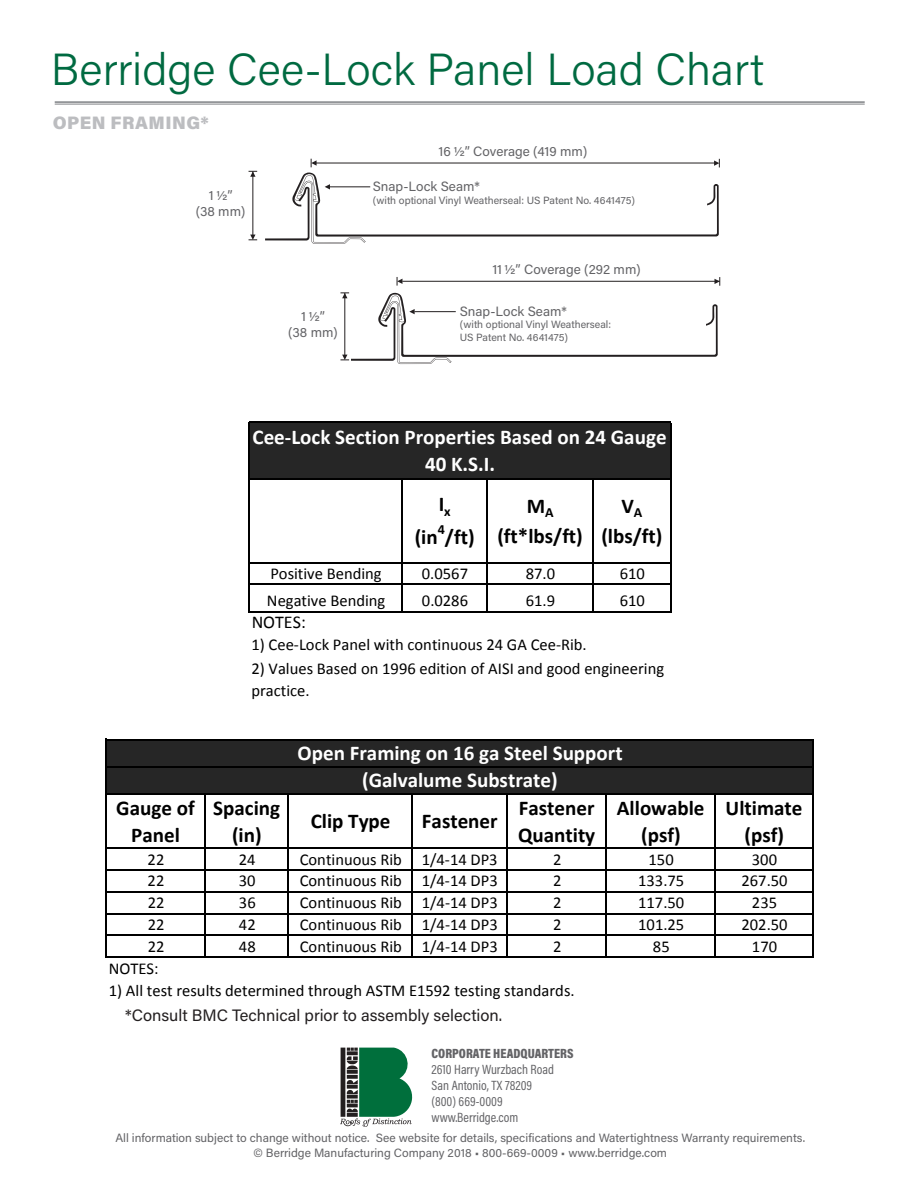
<style>
.page{position:relative;width:918px;height:1188px;background:#fff}
.page>*{position:absolute;margin:0;border:0;box-sizing:border-box;transform-origin:0 0}
.colors{font:300 45px "Acumin Pro";color:#006a41}
.t1{font:700 21px/27px "Calibri";color:#000;text-align:center}
.t2{font:700 21px/27.2px "Calibri";color:#fff;text-align:center}
.t3{font:900 18px "Acumin Pro";letter-spacing:.025em;color:#bcbdc0}
.t4{font:18px "Calibri";color:#000}
.t5{font:16.5px/21.8px "Calibri";color:#000}
.t6{font:16.5px "Acumin Pro";color:#231f20}
.t7{font:700 14.1px "Calibri";color:#000}
.colors-2{font:13.5px "Acumin Pro";color:#636366}
.t8{font:13.5px/16.2px "Acumin Pro Cond";color:#636366}
.t9{font:900 13.5px "Acumin Pro Cond";color:#636366}
.t10{font:12px "Acumin Pro";color:#636366}
.t11{font:10.5px/12.6px "Acumin Pro";color:#636366}
</style>
<div class="page">
<svg style="left:340px;top:1048px;width:72px;height:79px"></svg>
<hr style="left:55px;top:101px;width:810px;height:2px;background:#808285">
<hr style="left:55px;top:104px;width:810px;height:1px;background:#808285">
<svg style="left:249px;top:235px;width:8px;height:6px"></svg>
<svg style="left:249px;top:171px;width:8px;height:6px"></svg>
<hr style="left:253px;top:171px;width:1px;height:65px;background:#231f20">
<svg style="left:311px;top:159px;width:6px;height:8px"></svg>
<hr style="left:313px;top:163px;width:403px;height:1px;background:#231f20">
<svg style="left:714px;top:159px;width:6px;height:8px"></svg>
<svg style="left:397px;top:277px;width:5px;height:9px"></svg>
<hr style="left:402px;top:281px;width:318px;height:1px;background:#231f20">
<svg style="left:714px;top:277px;width:7px;height:9px"></svg>
<svg style="left:340px;top:293px;width:378px;height:71px"></svg>
<hr style="left:414px;top:311px;width:42px;height:1px;background:#231f20">
<svg style="left:265px;top:173px;width:454px;height:71px"></svg>
<hr style="left:330px;top:187px;width:40px;height:1px;background:#231f20">
<div style="left:107px;top:740px;width:706px;height:54px;background:#262626"></div>
<hr style="left:105px;top:739px;width:2px;height:219px;background:#000">
<hr style="left:812px;top:740px;width:2px;height:218px;background:#000">
<hr style="left:204px;top:795px;width:2px;height:163px;background:#000">
<hr style="left:288px;top:795px;width:1px;height:163px;background:#000">
<hr style="left:411px;top:795px;width:1px;height:163px;background:#000">
<hr style="left:506px;top:795px;width:2px;height:163px;background:#000">
<hr style="left:606px;top:795px;width:1px;height:163px;background:#000">
<hr style="left:714px;top:795px;width:2px;height:163px;background:#000">
<hr style="left:107px;top:739px;width:707px;height:1px;background:#000">
<hr style="left:107px;top:766px;width:707px;height:1px;background:#000">
<hr style="left:107px;top:793px;width:707px;height:2px;background:#000">
<hr style="left:107px;top:848px;width:707px;height:1px;background:#000">
<hr style="left:107px;top:869px;width:707px;height:2px;background:#000">
<hr style="left:107px;top:891px;width:707px;height:2px;background:#000">
<hr style="left:107px;top:913px;width:707px;height:1px;background:#000">
<hr style="left:107px;top:935px;width:707px;height:1px;background:#000">
<hr style="left:107px;top:956px;width:707px;height:2px;background:#000">
<div style="left:249px;top:423px;width:422px;height:56px;background:#262626"></div>
<hr style="left:248px;top:422px;width:1px;height:58px;background:#000">
<hr style="left:670px;top:423px;width:1px;height:55px;background:#000">
<hr style="left:248px;top:480px;width:1px;height:132px;background:#000">
<hr style="left:670px;top:478px;width:1px;height:134px;background:#000">
<hr style="left:401px;top:480px;width:2px;height:132px;background:#000">
<hr style="left:486px;top:480px;width:1px;height:132px;background:#000">
<hr style="left:592px;top:480px;width:2px;height:132px;background:#000">
<hr style="left:249px;top:422px;width:422px;height:1px;background:#000">
<hr style="left:249px;top:478px;width:421px;height:2px;background:#000">
<hr style="left:249px;top:562px;width:422px;height:1px;background:#000">
<hr style="left:249px;top:584px;width:422px;height:1px;background:#000">
<hr style="left:249px;top:611px;width:422px;height:1px;background:#000">
<p class="colors" style="left:51px;top:38px;width:715px">Berridge Cee-Lock Panel Load Chart</p>
<p class="t3" style="left:53px;top:110px;width:158px">OPEN FRAMING*</p>
<p class="colors-2" style="left:209px;top:186px;width:25px">1 ½”</p>
<p class="colors-2" style="left:196px;top:202px;width:51px">(38 mm)</p>
<p class="colors-2" style="left:301px;top:307px;width:25px">1 ½”</p>
<p class="colors-2" style="left:288px;top:323px;width:51px">(38 mm)</p>
<p class="colors-2" style="left:439px;top:142px;width:150px">16 ½” Coverage (419 mm)</p>
<p class="colors-2" style="left:373px;top:177px;width:108px">Snap-Lock Seam*</p>
<p class="t11" style="left:373px;top:193px;width:264px">(with optional Vinyl Weatherseal: US Patent No. 4641475)</p>
<p class="colors-2" style="left:492px;top:260px;width:150px">11 ½” Coverage (292 mm)</p>
<p class="colors-2" style="left:460px;top:302px;width:108px">Snap-Lock Seam*</p>
<p class="t11" style="left:460px;top:318px;width:153px">(with optional Vinyl Weatherseal:<br>US Patent No. 4641475)</p>
<p class="t2" style="left:253px;top:423px;width:416px">Cee‐Lock Section Properties Based on 24 Gauge<br>40 K.S.I.</p>
<p class="t1" style="left:415px;top:488px;width:61px;line-height:33.2px">I<sub>x<br></sub>(in /ft)</p>
<p class="t7" style="left:438px;top:520px;width:9px">4</p>
<p class="t1" style="left:497px;top:492px;width:87px;line-height:29.4px">M<sub>A </sub>(ft*lbs/ft)</p>
<p class="t1" style="left:601px;top:492px;width:63px;line-height:29.4px">V<sub>A </sub>(lbs/ft)</p>
<p class="t5" style="left:270px;top:563px;width:113px">Positive Bending</p>
<p class="t5" style="left:422px;top:563px;width:48px">0.0567</p>
<p class="t5" style="left:526px;top:563px;width:31px">87.0</p>
<p class="t5" style="left:620px;top:563px;width:27px">610</p>
<p class="t5" style="left:267px;top:590px;width:120px">Negative Bending</p>
<p class="t5" style="left:422px;top:590px;width:48px">0.0286</p>
<p class="t5" style="left:526px;top:590px;width:31px">61.9</p>
<p class="t5" style="left:620px;top:590px;width:27px">610</p>
<p class="t4" style="left:252px;top:611px;width:56px">NOTES:</p>
<p class="t5" style="left:251px;top:634px;width:337px">1) Cee‐Lock Panel with continuous 24 GA Cee‐Rib.</p>
<p class="t5" style="left:251px;top:657px;width:414px">2) Values Based on 1996 edition of AISI and good engineering practice.</p>
<p class="t1" style="left:116px;top:794px;width:80px">Gauge of<br>Panel</p>
<p class="t1" style="left:213px;top:794px;width:68px">Spacing (in)</p>
<p class="t2" style="left:298px;top:740px;width:327px">Open Framing on 16 ga Steel Support (Galvalume Substrate)</p>
<p class="t1" style="left:311px;top:808px;width:81px">Clip Type</p>
<p class="t1" style="left:422px;top:808px;width:77px">Fastener</p>
<p class="t1" style="left:518px;top:794px;width:79px;text-align:left">Fastener<br>Quantity</p>
<p class="t1" style="left:617px;top:794px;width:89px">Allowable (psf)</p>
<p class="t1" style="left:726px;top:794px;width:78px">Ultimate (psf)</p>
<p class="t5" style="left:148px;top:848px;width:18px">22</p>
<p class="t5" style="left:239px;top:848px;width:18px">24</p>
<p class="t5" style="left:300px;top:848px;width:199px">Continuous Rib 1/4‐14 DP3</p>
<p class="t5" style="left:553px;top:848px;width:10px">2</p>
<p class="t5" style="left:649px;top:848px;width:27px">150</p>
<p class="t5" style="left:752px;top:848px;width:27px">300</p>
<p class="t5" style="left:148px;top:870px;width:18px">22</p>
<p class="t5" style="left:239px;top:870px;width:18px">30</p>
<p class="t5" style="left:300px;top:870px;width:199px">Continuous Rib 1/4‐14 DP3</p>
<p class="t5" style="left:553px;top:870px;width:10px">2</p>
<p class="t5" style="left:638px;top:870px;width:48px">133.75</p>
<p class="t5" style="left:742px;top:870px;width:48px">267.50</p>
<p class="t5" style="left:148px;top:892px;width:18px">22</p>
<p class="t5" style="left:239px;top:892px;width:18px">36</p>
<p class="t5" style="left:300px;top:892px;width:199px">Continuous Rib 1/4‐14 DP3</p>
<p class="t5" style="left:553px;top:892px;width:10px">2</p>
<p class="t5" style="left:638px;top:892px;width:48px">117.50</p>
<p class="t5" style="left:752px;top:892px;width:27px">235</p>
<p class="t5" style="left:148px;top:914px;width:18px">22</p>
<p class="t5" style="left:239px;top:914px;width:18px">42</p>
<p class="t5" style="left:300px;top:914px;width:199px">Continuous Rib 1/4‐14 DP3</p>
<p class="t5" style="left:553px;top:914px;width:10px">2</p>
<p class="t5" style="left:638px;top:914px;width:48px">101.25</p>
<p class="t5" style="left:742px;top:914px;width:48px">202.50</p>
<p class="t5" style="left:148px;top:935px;width:18px">22</p>
<p class="t5" style="left:239px;top:935px;width:18px">48</p>
<p class="t5" style="left:300px;top:935px;width:199px">Continuous Rib 1/4‐14 DP3</p>
<p class="t5" style="left:553px;top:935px;width:10px">2</p>
<p class="t5" style="left:653px;top:935px;width:18px">85</p>
<p class="t5" style="left:752px;top:935px;width:27px">170</p>
<p class="t5" style="left:109px;top:957px;width:51px">NOTES:</p>
<p class="t5" style="left:109px;top:980px;width:467px">1) All test results determined through ASTM E1592 testing standards.</p>
<p class="t6" style="left:125px;top:1003px;width:378px">*Consult BMC Technical prior to assembly selection.</p>
<p class="t9" style="left:432px;top:1044px;width:144px">CORPORATE HEADQUARTERS</p>
<p class="t8" style="left:432px;top:1061px;width:124px">2610 Harry Wurzbach Road<br>San Antonio, TX 78209 (800) 669-0009 www.Berridge.com</p>
<p class="t10" style="left:115px;top:1130px;width:691px">All information subject to change without notice. See website for details, specifications and Watertightness Warranty requirements.</p>
<p class="t10" style="left:253px;top:1145px;width:415px">© Berridge Manufacturing Company 2018 • 800-669-0009 • www.berridge.com</p>
</div>
